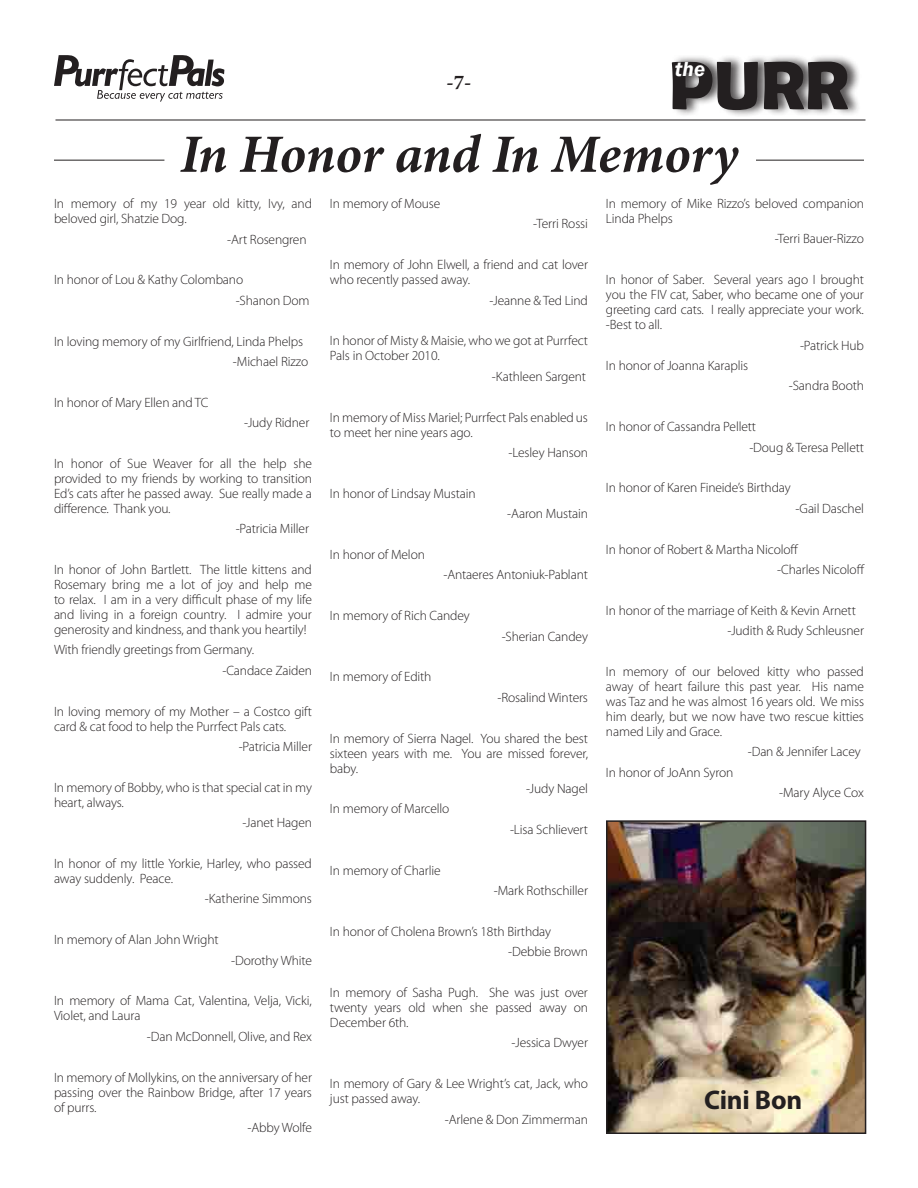
<style>
.page{position:relative;width:918px;height:1188px;background:#fff}
.page>*{position:absolute;margin:0;border:0;box-sizing:border-box;transform-origin:0 0}
.t1{font:700 69px "Berlin Sans FB Demi";color:#231f20}
.t2{font:italic 700 54px "Minion Pro";letter-spacing:-.005em;color:#231f20}
.t3{font:700 27px "Myriad Pro";letter-spacing:-.01em;color:#231f20}
.t4{font:italic 600 21px "Franklin Gothic";color:#fff}
.t5{font:700 21px "Minion Pro";color:#231f20}
.t6{font:300 13.5px/15px "Myriad Pro";letter-spacing:-.01em;color:#231f20}
</style>
<div class="page">
<div style="left:672px;top:54px;width:190px;height:64px;background:#231f20;opacity:.75"></div>
<hr style="left:55px;top:120px;width:810px;height:1px;background:#231f20">
<svg style="left:54px;top:55px;width:170px;height:47px"></svg>
<hr style="left:54px;top:160px;width:110px;height:1px;background:#231f20">
<hr style="left:756px;top:160px;width:108px;height:1px;background:#231f20">
<div style="left:671px;top:59px;width:44px;height:28px;background:#231f20;opacity:.75"></div>
<img style="left:609px;top:823px;width:254px;height:308px">
<div style="left:606px;top:820px;width:260px;height:314px;border:2px solid #231f20"></div>
<h1 class="t1" style="left:669px;top:45px;width:181px">PURR</h1>
<h2 class="t2" style="left:180px;top:116px;width:559px">In Honor and In Memory</h2>
<h3 class="t4" style="left:675px;top:56px;width:32px">the</h3>
<h3 class="t5" style="left:447px;top:68px;width:26px">-7-</h3>
<p class="t6" style="left:54px;top:196px;width:260px">In memory of my 19 year old kitty, Ivy, and beloved girl, Shatzie Dog.</p>
<p class="t6" style="left:227px;top:231px;width:81px">-Art Rosengren</p>
<p class="t6" style="left:236px;top:269px;width:75px;line-height:20.4px;text-indent:-182px">In honor of Lou &amp; Kathy Colombano<br>-Shanon Dom</p>
<p class="t6" style="left:233px;top:331px;width:77px;line-height:20.4px;text-indent:-179px">In loving memory of my Girlfriend, Linda Phelps -Michael Rizzo</p>
<p class="t6" style="left:54px;top:395px;width:156px">In honor of Mary Ellen and TC</p>
<p class="t6" style="left:244px;top:415px;width:67px">-Judy Ridner</p>
<p class="t6" style="left:54px;top:456px;width:260px;text-align:justify">In honor of Sue Weaver for all the help she provided to my friends by working to transition Ed’s cats after he passed away. Sue really made a difference. Thank you.</p>
<p class="t6" style="left:236px;top:521px;width:75px">-Patricia Miller</p>
<p class="t6" style="left:54px;top:562px;width:260px;text-align:justify">In honor of John Bartlett. The little kittens and Rosemary bring me a lot of joy and help me to relax. I am in a very difficult phase of my life and living in a foreign country. I admire your generosity and kindness, and thank you heartily!</p>
<p class="t6" style="left:222px;top:640px;width:91px;line-height:20.4px;text-indent:-168px">With friendly greetings from Germany.<br>-Candace Zaiden</p>
<p class="t6" style="left:54px;top:704px;width:259px">In loving memory of my Mother – a Costco gift card &amp; cat food to help the Purrfect Pals cats.</p>
<p class="t6" style="left:239px;top:739px;width:75px">-Patricia Miller</p>
<p class="t6" style="left:54px;top:780px;width:259px">In memory of Bobby, who is that special cat in my heart, always.</p>
<p class="t6" style="left:242px;top:815px;width:71px">-Janet Hagen</p>
<p class="t6" style="left:54px;top:856px;width:259px">In honor of my little Yorkie, Harley, who passed away suddenly. Peace.</p>
<p class="t6" style="left:205px;top:891px;width:109px">-Katherine Simmons</p>
<p class="t6" style="left:54px;top:932px;width:166px">In memory of Alan John Wright</p>
<p class="t6" style="left:231px;top:953px;width:82px">-Dorothy White</p>
<p class="t6" style="left:54px;top:993px;width:259px">In memory of Mama Cat, Valentina, Velja, Vicki,<br>Violet, and Laura</p>
<p class="t6" style="left:147px;top:1029px;width:167px">-Dan McDonnell, Olive, and Rex</p>
<p class="t6" style="left:54px;top:1070px;width:260px;text-align:justify">In memory of Mollykins, on the anniversary of her passing over the Rainbow Bridge, after 17 years of purrs.</p>
<p class="t6" style="left:248px;top:1120px;width:66px">-Abby Wolfe</p>
<p class="t6" style="left:330px;top:196px;width:112px">In memory of Mouse</p>
<p class="t6" style="left:533px;top:216px;width:56px">-Terri Rossi</p>
<p class="t6" style="left:330px;top:257px;width:259px">In memory of John Elwell, a friend and cat lover who recently passed away.</p>
<p class="t6" style="left:490px;top:293px;width:100px">-Jeanne &amp; Ted Lind</p>
<p class="t6" style="left:330px;top:333px;width:260px">In honor of Misty &amp; Maisie, who we got at Purrfect<br>Pals in October 2010.</p>
<p class="t6" style="left:492px;top:369px;width:96px">-Kathleen Sargent</p>
<p class="t6" style="left:330px;top:410px;width:260px">In memory of Miss Mariel; Purrfect Pals enabled us to meet her nine years ago.</p>
<p class="t6" style="left:509px;top:445px;width:81px">-Lesley Hanson</p>
<p class="t6" style="left:330px;top:486px;width:147px">In honor of Lindsay Mustain</p>
<p class="t6" style="left:507px;top:506px;width:82px">-Aaron Mustain</p>
<p class="t6" style="left:330px;top:547px;width:96px">In honor of Melon</p>
<p class="t6" style="left:443px;top:567px;width:146px">-Antaeres Antoniuk-Pablant</p>
<p class="t6" style="left:330px;top:608px;width:141px">In memory of Rich Candey</p>
<p class="t6" style="left:502px;top:629px;width:88px">-Sherian Candey</p>
<p class="t6" style="left:330px;top:669px;width:103px">In memory of Edith</p>
<p class="t6" style="left:497px;top:690px;width:92px">-Rosalind Winters</p>
<p class="t6" style="left:330px;top:730px;width:260px;text-align:justify">In memory of Sierra Nagel. You shared the best sixteen years with me. You are missed forever, baby.</p>
<p class="t6" style="left:526px;top:781px;width:63px">-Judy Nagel</p>
<p class="t6" style="left:330px;top:801px;width:121px">In memory of Marcello</p>
<p class="t6" style="left:510px;top:822px;width:79px">-Lisa Schlievert</p>
<p class="t6" style="left:330px;top:862px;width:112px">In memory of Charlie</p>
<p class="t6" style="left:494px;top:883px;width:96px">-Mark Rothschiller</p>
<p class="t6" style="left:508px;top:921px;width:81px;line-height:20.4px;text-indent:-178px">In honor of Cholena Brown’s 18th Birthday -Debbie Brown</p>
<p class="t6" style="left:330px;top:985px;width:260px;text-align:justify">In memory of Sasha Pugh. She was just over twenty years old when she passed away on December 6th.</p>
<p class="t6" style="left:512px;top:1035px;width:78px">-Jessica Dwyer</p>
<p class="t6" style="left:330px;top:1076px;width:260px">In memory of Gary &amp; Lee Wright’s cat, Jack, who just passed away.</p>
<p class="t6" style="left:445px;top:1111px;width:145px">-Arlene &amp; Don Zimmerman</p>
<p class="t6" style="left:606px;top:196px;width:260px">In memory of Mike Rizzo’s beloved companion<br>Linda Phelps</p>
<p class="t6" style="left:775px;top:231px;width:91px">-Terri Bauer-Rizzo</p>
<p class="t6" style="left:606px;top:272px;width:260px;text-align:justify">In honor of Saber. Several years ago I brought you the FIV cat, Saber, who became one of your greeting card cats. I really appreciate your work. -Best to all.</p>
<p class="t6" style="left:800px;top:337px;width:65px">-Patrick Hub</p>
<p class="t6" style="left:606px;top:358px;width:144px">In honor of Joanna Karaplis</p>
<p class="t6" style="left:789px;top:378px;width:77px">-Sandra Booth</p>
<p class="t6" style="left:749px;top:416px;width:116px;line-height:20.4px;text-indent:-143px">In honor of Cassandra Pellett<br>-Doug &amp; Teresa Pellett</p>
<p class="t6" style="left:606px;top:480px;width:186px">In honor of Karen Fineide’s Birthday</p>
<p class="t6" style="left:796px;top:501px;width:70px">-Gail Daschel</p>
<p class="t6" style="left:777px;top:539px;width:89px;line-height:20.4px;text-indent:-171px">In honor of Robert &amp; Martha Nicoloff<br>-Charles Nicoloff</p>
<p class="t6" style="left:728px;top:600px;width:138px;line-height:20.4px;text-indent:-122px">In honor of the marriage of Keith &amp; Kevin Arnett -Judith &amp; Rudy Schleusner</p>
<p class="t6" style="left:606px;top:664px;width:260px;text-align:justify">In memory of our beloved kitty who passed away of heart failure this past year. His name was Taz and he was almost 16 years old. We miss him dearly, but we now have two rescue kitties named Lily and Grace.</p>
<p class="t6" style="left:748px;top:744px;width:115px">-Dan &amp; Jennifer Lacey</p>
<p class="t6" style="left:606px;top:765px;width:129px">In honor of JoAnn Syron</p>
<p class="t6" style="left:779px;top:785px;width:86px">-Mary Alyce Cox</p>
<h3 class="t3" style="left:704px;top:1082px;width:100px">Cini Bon</h3>
</div>
